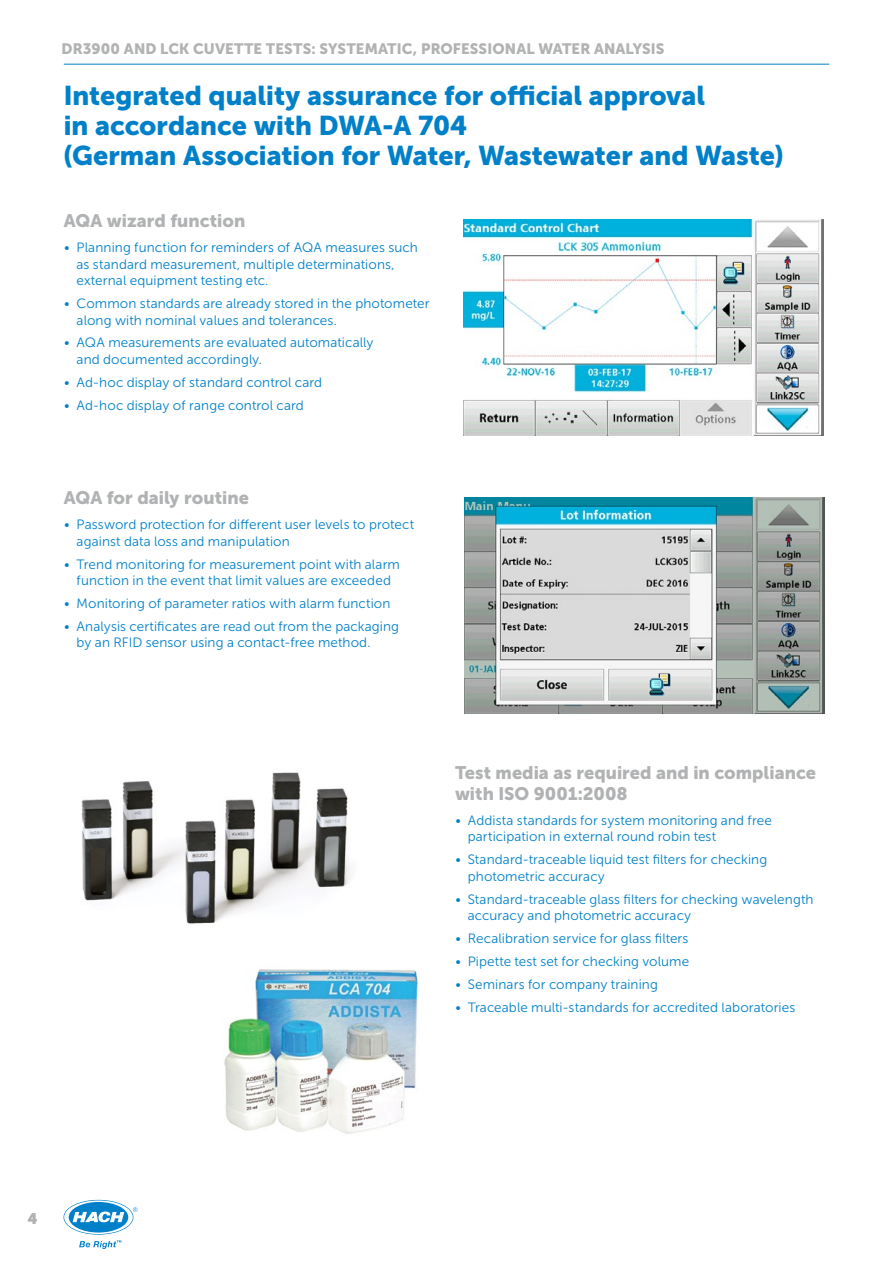
<style>
.page{position:relative;width:893px;height:1263px;background:#fff}
.page>*{position:absolute;margin:0;border:0;box-sizing:border-box;transform-origin:0 0}
.t1{font:27px/30px "Museo Sans Cyrl 900";color:#0080c8}
.t2{font:18px/21px "Museo Sans Cyrl 900";color:#b1b2b3}
.t3{font:15px "Museo Sans Cyrl 900";letter-spacing:.01em;color:#b1b2b3}
.t4{font:13.5px/16.5px "Museo Sans Cyrl 300";letter-spacing:.01em;color:#0080c8}
</style>
<div class="page">
<hr style="left:64px;top:64px;width:765px;height:1px;background:#0080c8">
<svg style="left:64px;top:1200px;width:73px;height:34px"></svg>
<svg style="left:79px;top:1240px;width:42px;height:9px"></svg>
<img style="left:81px;top:772px;width:271px;height:152px">
<img style="left:224px;top:969px;width:194px;height:165px">
<img style="left:463px;top:219px;width:360px;height:216px">
<img style="left:464px;top:497px;width:360px;height:216px">
<p class="t3" style="left:62px;top:40px;width:604px">DR3900 AND LCK CUVETTE TESTS: SYSTEMATIC, PROFESSIONAL WATER ANALYSIS</p>
<h1 class="t1" style="left:64px;top:81px;width:721px">Integrated quality assurance for official approval<br>in accordance with DWA-A 704<br>(German Association for Water, Wastewater and Waste)</h1>
<h2 class="t2" style="left:64px;top:210px;width:183px">AQA wizard function</h2>
<p class="t4" style="left:77px;top:239px;width:343px;text-indent:-13px">• Planning function for reminders of AQA measures such as standard measurement, multiple determinations, external equipment testing etc.</p>
<p class="t4" style="left:77px;top:295px;width:354px;text-indent:-13px">• Common standards are already stored in the photometer along with nominal values and tolerances.</p>
<p class="t4" style="left:77px;top:335px;width:298px;text-indent:-13px">• AQA measurements are evaluated automatically and documented accordingly.</p>
<p class="t4" style="left:64px;top:374px;width:260px">• Ad-hoc display of standard control card</p>
<p class="t4" style="left:64px;top:397px;width:242px">• Ad-hoc display of range control card</p>
<h2 class="t2" style="left:64px;top:487px;width:187px">AQA for daily routine</h2>
<p class="t4" style="left:77px;top:516px;width:339px;text-indent:-13px">• Password protection for different user levels to protect against data loss and manipulation</p>
<p class="t4" style="left:64px;top:556px;width:338px;text-align:center">• Trend monitoring for measurement point with alarm function in the event that limit values are exceeded</p>
<p class="t4" style="left:64px;top:595px;width:328px">• Monitoring of parameter ratios with alarm function</p>
<p class="t4" style="left:77px;top:618px;width:324px;text-indent:-13px">• Analysis certificates are read out from the packaging by an RFID sensor using a contact-free method.</p>
<h2 class="t2" style="left:455px;top:762px;width:363px">Test media as required and in compliance with ISO 9001:2008</h2>
<p class="t4" style="left:468px;top:812px;width:306px;text-indent:-13px">• Addista standards for system monitoring and free participation in external round robin test</p>
<p class="t4" style="left:468px;top:851px;width:301px;text-indent:-13px">• Standard-traceable liquid test filters for checking photometric accuracy</p>
<p class="t4" style="left:468px;top:891px;width:347px;text-indent:-13px">• Standard-traceable glass filters for checking wavelength accuracy and photometric accuracy</p>
<p class="t4" style="left:455px;top:930px;width:235px">• Recalibration service for glass filters</p>
<p class="t4" style="left:455px;top:953px;width:236px">• Pipette test set for checking volume</p>
<p class="t4" style="left:455px;top:976px;width:204px">• Seminars for company training</p>
<p class="t4" style="left:455px;top:999px;width:342px">• Traceable multi-standards for accredited laboratories</p>
<p class="t3" style="left:28px;top:1210px;width:11px">4</p>
</div>
